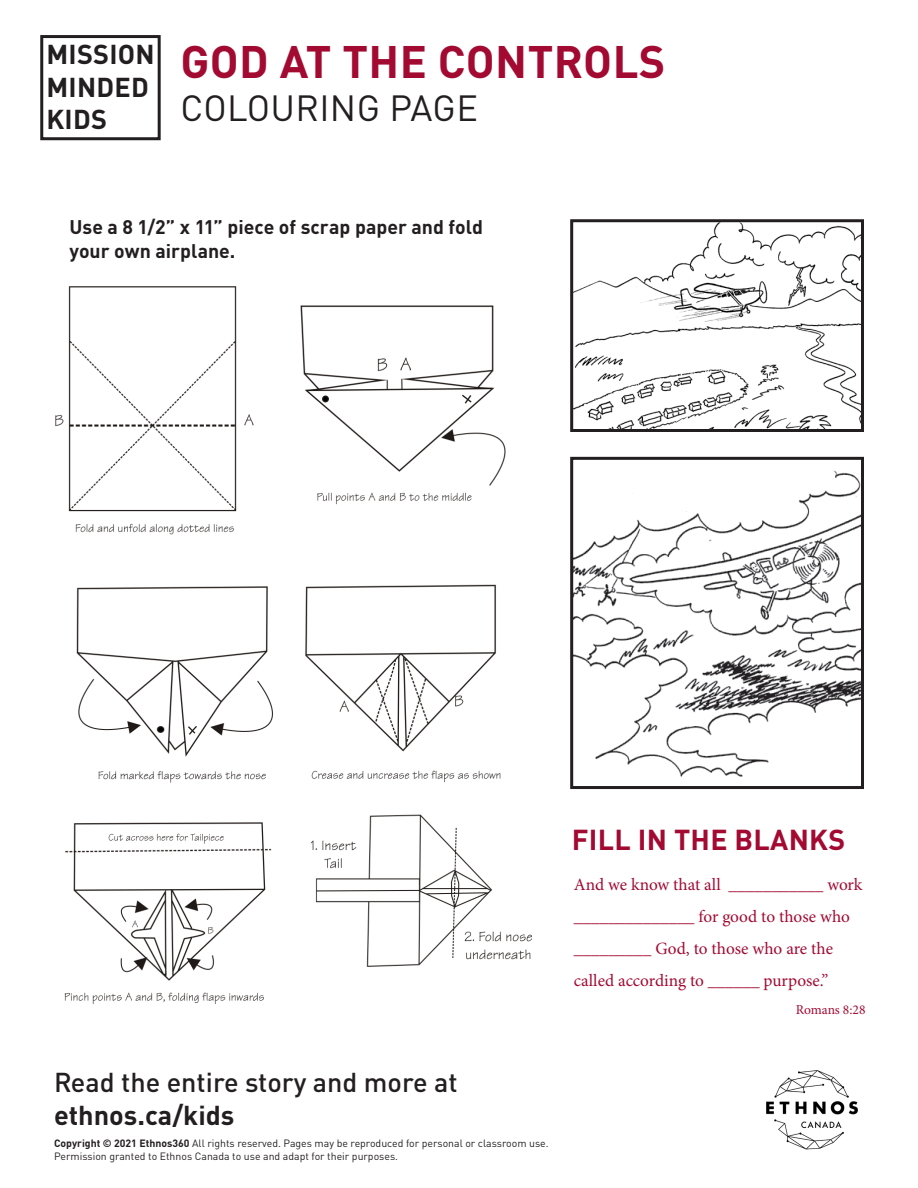
<style>
.page{position:relative;width:918px;height:1188px;background:#fff}
.page>*{position:absolute;margin:0;border:0;box-sizing:border-box;transform-origin:0 0}
.t1{font:700 45px "DIN Pro";letter-spacing:.01em;color:#a30a32}
.t2{font:36px "DIN Pro";letter-spacing:.01em;color:#231f20}
.t3{font:700 28.5px "DIN Pro";letter-spacing:.01em;color:#a30a32}
.t4{font:700 27px "DIN Pro";letter-spacing:.01em;color:#231f20}
.t5{font:500 27px "DIN Pro";color:#231f20}
.t6{font:700 19.5px/23.4px "DIN Pro";color:#231f20}
.t7{font:17.25px/32.2px "Minion Pro";color:#a30a32}
.t8{font:13.5px "Minion Pro";letter-spacing:-.005em;color:#a30a32}
.t9{font:10.5px/12.6px "DIN Pro";color:#231f20}
.s1{font-weight:700}
</style>
<div class="page">
<img style="left:55px;top:287px;width:476px;height:716px">
<img style="left:574px;top:470px;width:286px;height:307px">
<div style="left:570px;top:457px;width:294px;height:332px;border:3px solid #231f20"></div>
<img style="left:574px;top:223px;width:286px;height:205px">
<div style="left:570px;top:219px;width:294px;height:213px;border:3px solid #231f20"></div>
<img style="left:766px;top:1070px;width:92px;height:80px">
<div style="left:40px;top:35px;width:121px;height:105px;border:3px solid #231f20"></div>
<p class="t4" style="left:46px;top:32px;width:110px">MISSION</p>
<p class="t4" style="left:46px;top:64px;width:104px">MINDED</p>
<p class="t4" style="left:46px;top:97px;width:62px">KIDS</p>
<p class="t1" style="left:181px;top:24px;width:487px">GOD AT THE CONTROLS</p>
<p class="t2" style="left:181px;top:79px;width:299px">COLOURING PAGE</p>
<p class="t6" style="left:70px;top:213px;width:415px">Use a 8 1/2” x 11” piece of scrap paper and fold your own airplane.</p>
<p class="t5" style="left:54px;top:1061px;width:405px">Read the entire story and more at</p>
<p class="t4" style="left:54px;top:1093px;width:182px">ethnos.ca/kids</p>
<p class="t9" style="left:54px;top:1136px;width:496px"><span class="s1">Copyright © 2021 Ethnos360</span> All rights reserved. Pages may be reproduced for personal or classroom use.<br>Permission granted to Ethnos Canada to use and adapt for their purposes.</p>
<p class="t3" style="left:572px;top:816px;width:275px">FILL IN THE BLANKS</p>
<p class="t7" style="left:574px;top:868px;width:290px">And we know that all ___________ work ______________ for good to those who _________ God, to those who are the called according to ______ purpose.”</p>
<p class="t8" style="left:796px;top:1000px;width:71px">Romans 8:28</p>
</div>
